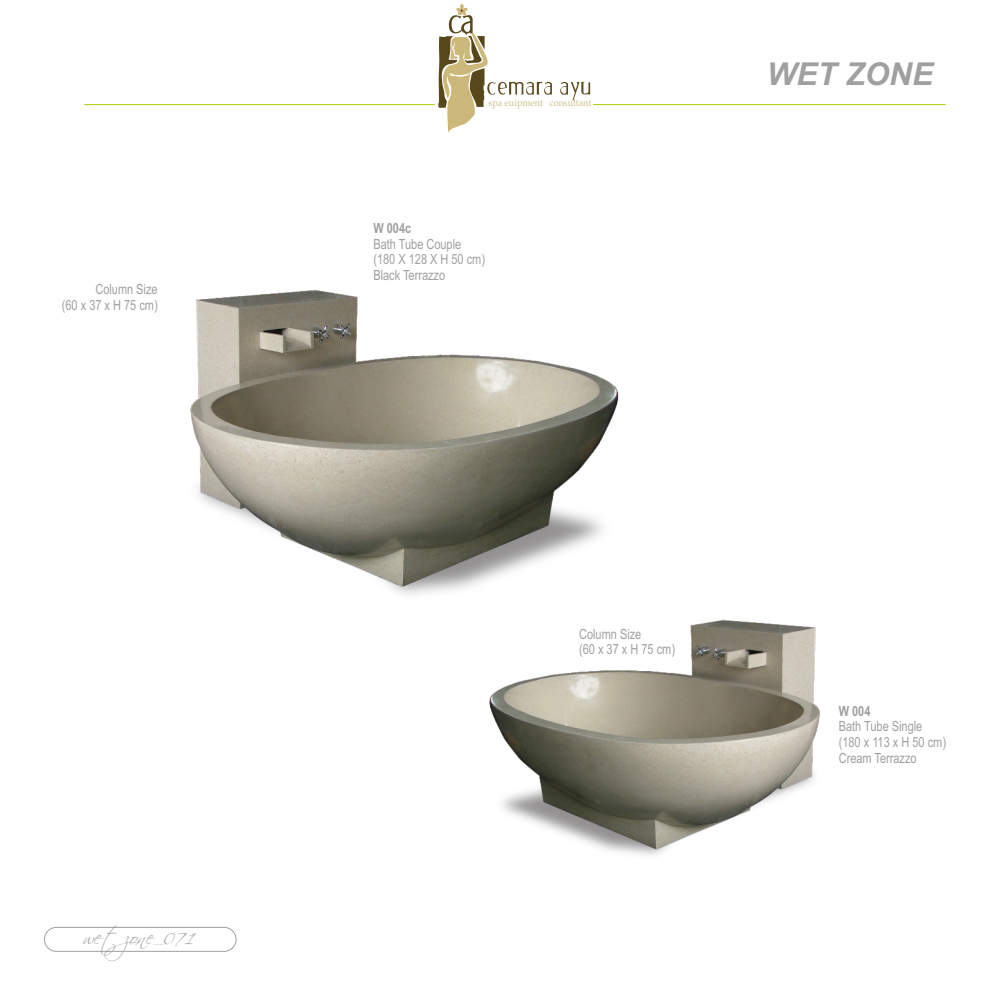
<style>
.page{position:relative;width:993px;height:993px;background:#fff}
.page>*{position:absolute;margin:0;border:0;box-sizing:border-box;transform-origin:0 0}
.t1{font:italic 700 31.5px "Arial";color:#a0a0a1}
.t2{font:21px "Scriptina";color:#a0a0a1}
.t3{font:14px/15.6px "Arial";color:#a0a0a1;scale:.78 1}
.t4{font:700 14px "Arial";color:#a0a0a1;scale:.78 1}
.t5{font:9.8px "Book Antiqua";color:#cfbf8c;scale:.92 1}
</style>
<div class="page">
<img style="left:489px;top:619px;width:331px;height:236px">
<div style="left:44px;top:926px;width:192px;height:25px;background:#fff;border:1px solid #a0a0a1;border-radius:12px"></div>
<img style="left:190px;top:289px;width:429px;height:306px">
<hr style="left:84px;top:104px;width:350px;height:1px;background:#abcd05">
<hr style="left:593px;top:104px;width:352px;height:1px;background:#abcd05">
<svg style="left:438px;top:4px;width:152px;height:129px"></svg>
<p class="t3" style="left:62px;top:282px;width:124px;text-align:right">Column Size<br>(60 x 37 x H 75 cm)</p>
<h2 class="t2" style="left:83px;top:924px;width:112px">wet zone_071</h2>
<p class="t5" style="left:488px;top:99px;width:113px">spa euipment consultant</p>
<p class="t4" style="left:373px;top:223px;width:50px">W 004c</p>
<p class="t3" style="left:373px;top:237px;width:145px">Bath Tube Couple (180 X 128 X H 50 cm)<br>Black Terrazzo</p>
<h1 class="t1" style="left:766px;top:62px;width:168px">WET ZONE</h1>
<p class="t3" style="left:579px;top:627px;width:124px">Column Size<br>(60 x 37 x H 75 cm)</p>
<p class="t4" style="left:838px;top:705px;width:42px">W 004</p>
<p class="t3" style="left:838px;top:719px;width:139px">Bath Tube Single (180 x 113 x H 50 cm)<br>Cream Terrazzo</p>
</div>
